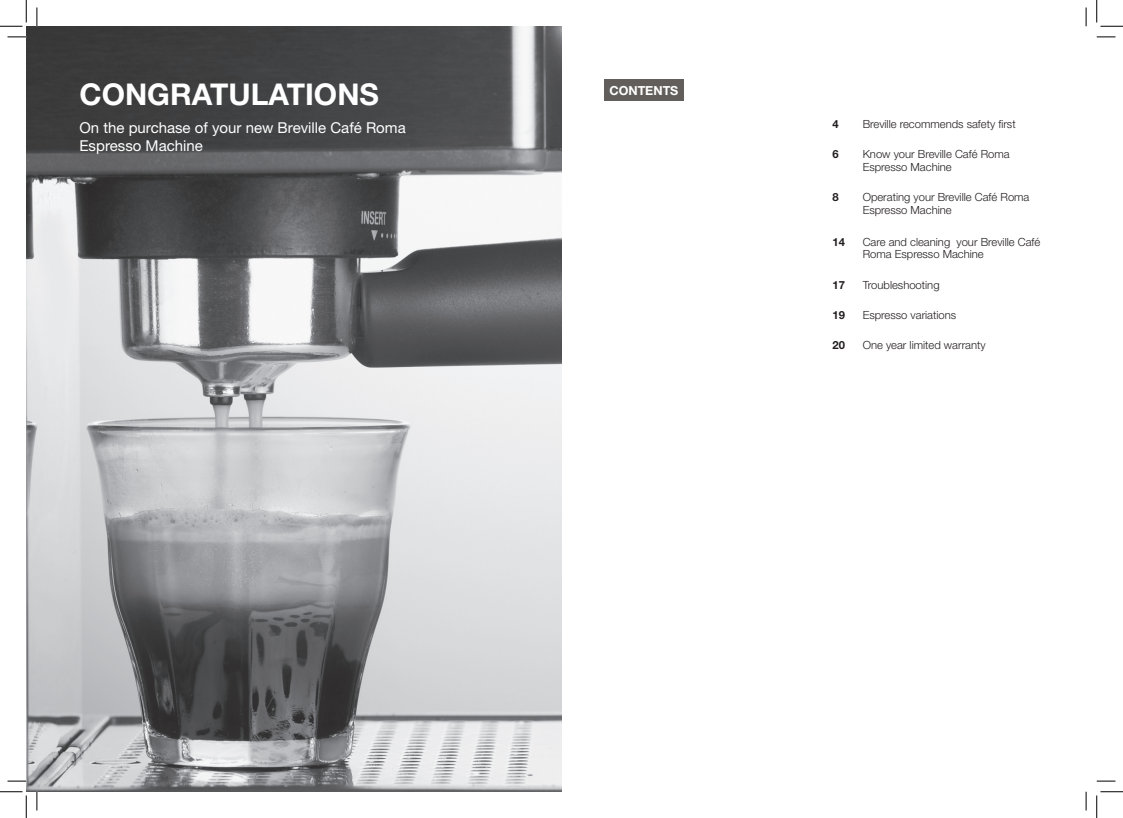
<style>
.page{position:relative;width:1123px;height:818px;background:#fff}
.page>*{position:absolute;margin:0;border:0;box-sizing:border-box;transform-origin:0 0}
.t1{font:700 30px "Helvetica Neue";color:#fff}
.t2{font:15px/18px "Helvetica Neue";color:#fff}
.t3{font:700 12.5px "Helvetica Neue";color:#fff}
.t4{font:300 11.25px/12.5px "Helvetica Neue";color:#231f20}
.t5{font:700 11.25px "Helvetica Neue";color:#231f20}
</style>
<div class="page">
<img style="left:26px;top:26px;width:535px;height:766px">
<div style="left:604px;top:79px;width:80px;height:22px;background:#615e5b"></div>
<svg style="left:8px;top:36px;width:18px;height:2px"></svg>
<svg style="left:1096px;top:36px;width:19px;height:2px"></svg>
<svg style="left:8px;top:780px;width:18px;height:2px"></svg>
<svg style="left:1096px;top:780px;width:19px;height:2px"></svg>
<svg style="left:36px;top:8px;width:2px;height:18px"></svg>
<svg style="left:36px;top:792px;width:2px;height:18px"></svg>
<svg style="left:1085px;top:8px;width:1px;height:18px"></svg>
<svg style="left:1085px;top:792px;width:1px;height:18px"></svg>
<svg style="left:0;top:0;width:27px;height:27px"></svg>
<svg style="left:0;top:791px;width:27px;height:27px"></svg>
<svg style="left:1096px;top:0;width:27px;height:27px"></svg>
<svg style="left:1096px;top:791px;width:27px;height:27px"></svg>
<h1 class="t1" style="left:79px;top:76px;width:301px">CONGRATULATIONS</h1>
<h2 class="t2" style="left:79px;top:119px;width:328px">On the purchase of your new Breville Café Roma<br>Espresso Machine</h2>
<p class="t3" style="left:609px;top:82px;width:71px">CONTENTS</p>
<p class="t5" style="left:832px;top:117px;width:8px">4</p>
<p class="t4" style="left:862px;top:118px;width:154px">Breville recommends safety first</p>
<p class="t5" style="left:832px;top:148px;width:8px">6</p>
<p class="t4" style="left:862px;top:148px;width:148px">Know your Breville Café Roma<br>Espresso Machine</p>
<p class="t5" style="left:832px;top:190px;width:8px">8</p>
<p class="t4" style="left:862px;top:191px;width:168px">Operating your Breville Café Roma<br>Espresso Machine</p>
<p class="t5" style="left:832px;top:235px;width:14px">14</p>
<p class="t4" style="left:862px;top:235px;width:179px">Care and cleaning your Breville Café<br>Roma Espresso Machine</p>
<p class="t5" style="left:832px;top:278px;width:14px">17</p>
<p class="t4" style="left:862px;top:278px;width:78px">Troubleshooting</p>
<p class="t5" style="left:832px;top:308px;width:14px">19</p>
<p class="t4" style="left:862px;top:308px;width:95px">Espresso variations</p>
<p class="t5" style="left:832px;top:338px;width:14px">20</p>
<p class="t4" style="left:862px;top:338px;width:124px">One year limited warranty</p>
</div>
